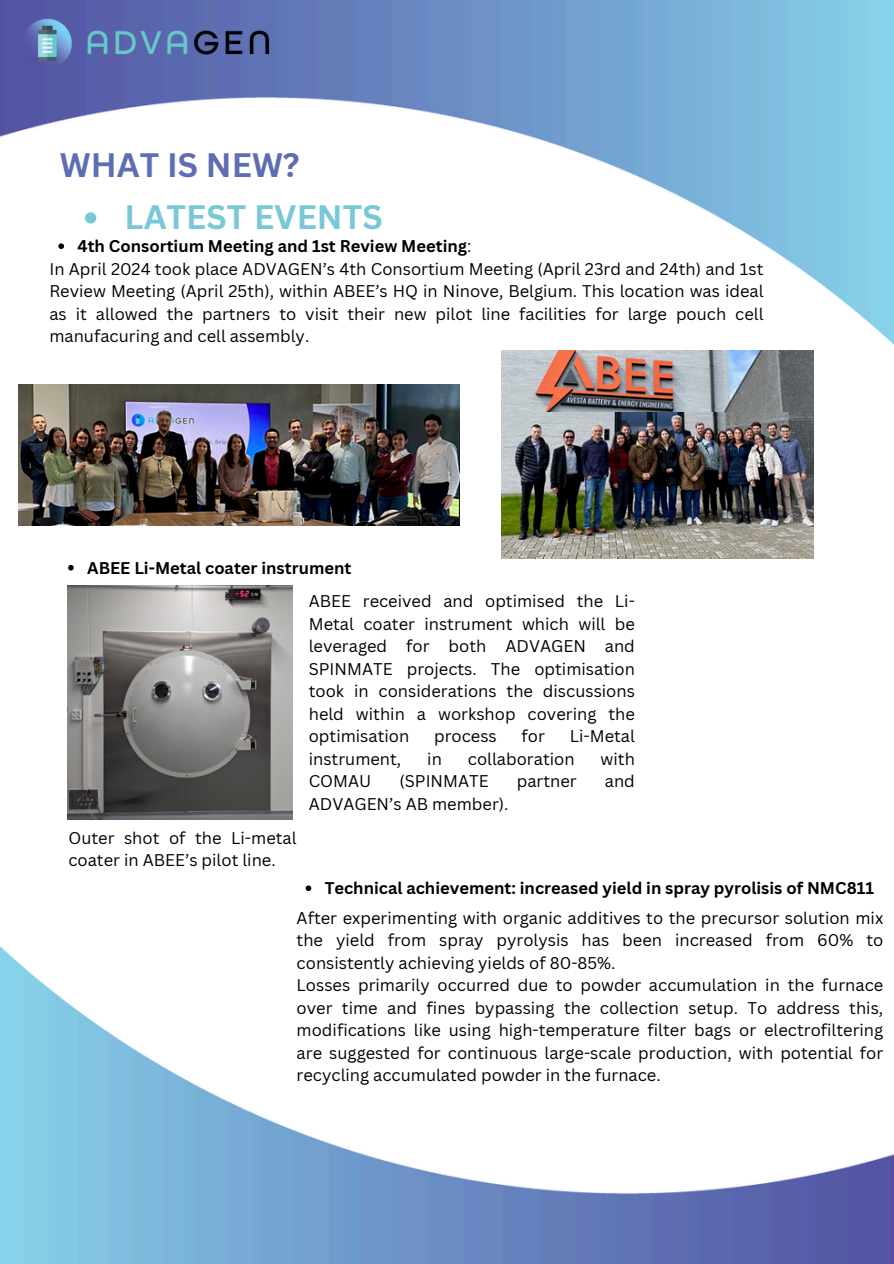
<style>
.page{position:relative;width:894px;height:1264px;background:#fff}
.page>*{position:absolute;margin:0;border:0;box-sizing:border-box;transform-origin:0 0}
.t1{font:700 33px "Canva Sans";color:#78c8d7}
.t2{font:700 33px "Canva Sans";color:#5e6eb2}
.t3{font:16.5px/22.5px "Canva Sans";color:#000;text-align:justify}
.t4{font:700 16.5px "Canva Sans";color:#000}
.s1{font-weight:400}
</style>
<div class="page">
<img style="left:0;top:0;width:893px;height:367px">
<img style="left:0;top:946px;width:893px;height:317px">
<img style="left:0;top:0;width:297px;height:88px">
<img style="left:19px;top:384px;width:440px;height:142px">
<img style="left:501px;top:350px;width:312px;height:62px">
<img style="left:501px;top:412px;width:312px;height:146px">
<img style="left:68px;top:585px;width:225px;height:234px">
<svg style="left:58px;top:243px;width:6px;height:6px"></svg>
<svg style="left:85px;top:212px;width:11px;height:11px"></svg>
<svg style="left:68px;top:565px;width:6px;height:5px"></svg>
<svg style="left:305px;top:885px;width:6px;height:6px"></svg>
<p class="t2" style="left:60px;top:142px;width:241px">WHAT IS NEW?</p>
<p class="t1" style="left:124px;top:194px;width:259px">LATEST EVENTS</p>
<p class="t4" style="left:77px;top:235px;width:395px">4th Consortium Meeting and 1st Review Meeting<span class="s1">:</span></p>
<p class="t3" style="left:49px;top:257px;width:715px">In April 2024 took place ADVAGEN’s 4th Consortium Meeting (April 23rd and 24th) and 1st Review Meeting (April 25th), within ABEE’s HQ in Ninove, Belgium. This location was ideal as it allowed the partners to visit their new pilot line facilities for large pouch cell manufacuring and cell assembly.</p>
<p class="t4" style="left:87px;top:556px;width:265px">ABEE Li-Metal coater instrument</p>
<p class="t3" style="left:309px;top:589px;width:327px">ABEE received and optimised the Li-Metal coater instrument which will be leveraged for both ADVAGEN and SPINMATE projects. The optimisation took in considerations the discussions held within a workshop covering the optimisation</p>
<p class="t3" style="left:434px;top:724px;width:64px">process</p>
<p class="t3" style="left:521px;top:724px;width:25px">for</p>
<p class="t3" style="left:569px;top:724px;width:67px">Li-Metal</p>
<p class="t3" style="left:68px;top:826px;width:230px">Outer shot of the Li-metal coater in ABEE’s pilot line.</p>
<p class="t3" style="left:309px;top:747px;width:94px">instrument,</p>
<p class="t3" style="left:427px;top:747px;width:16px">in</p>
<p class="t3" style="left:468px;top:747px;width:108px">collaboration</p>
<p class="t3" style="left:600px;top:747px;width:36px">with</p>
<p class="t3" style="left:309px;top:769px;width:64px">COMAU</p>
<p class="t3" style="left:399px;top:769px;width:91px">(SPINMATE</p>
<p class="t3" style="left:516px;top:769px;width:61px">partner</p>
<p class="t3" style="left:604px;top:769px;width:32px">and</p>
<p class="t3" style="left:309px;top:792px;width:201px">ADVAGEN’s AB member).</p>
<p class="t4" style="left:324px;top:876px;width:551px">Technical achievement: increased yield in spray pyrolisis of NMC811</p>
<p class="t3" style="left:296px;top:906px;width:588px">After experimenting with organic additives to the precursor solution mix the yield from spray pyrolysis has been increased from 60% to consistently achieving yields of 80-85%.</p>
<p class="t3" style="left:296px;top:973px;width:588px">Losses primarily occurred due to powder accumulation in the furnace over time and fines bypassing the collection setup. To address this, modifications like using high-temperature filter bags or electrofiltering are suggested for continuous large-scale production, with potential for recycling accumulated powder in the furnace.</p>
</div>
